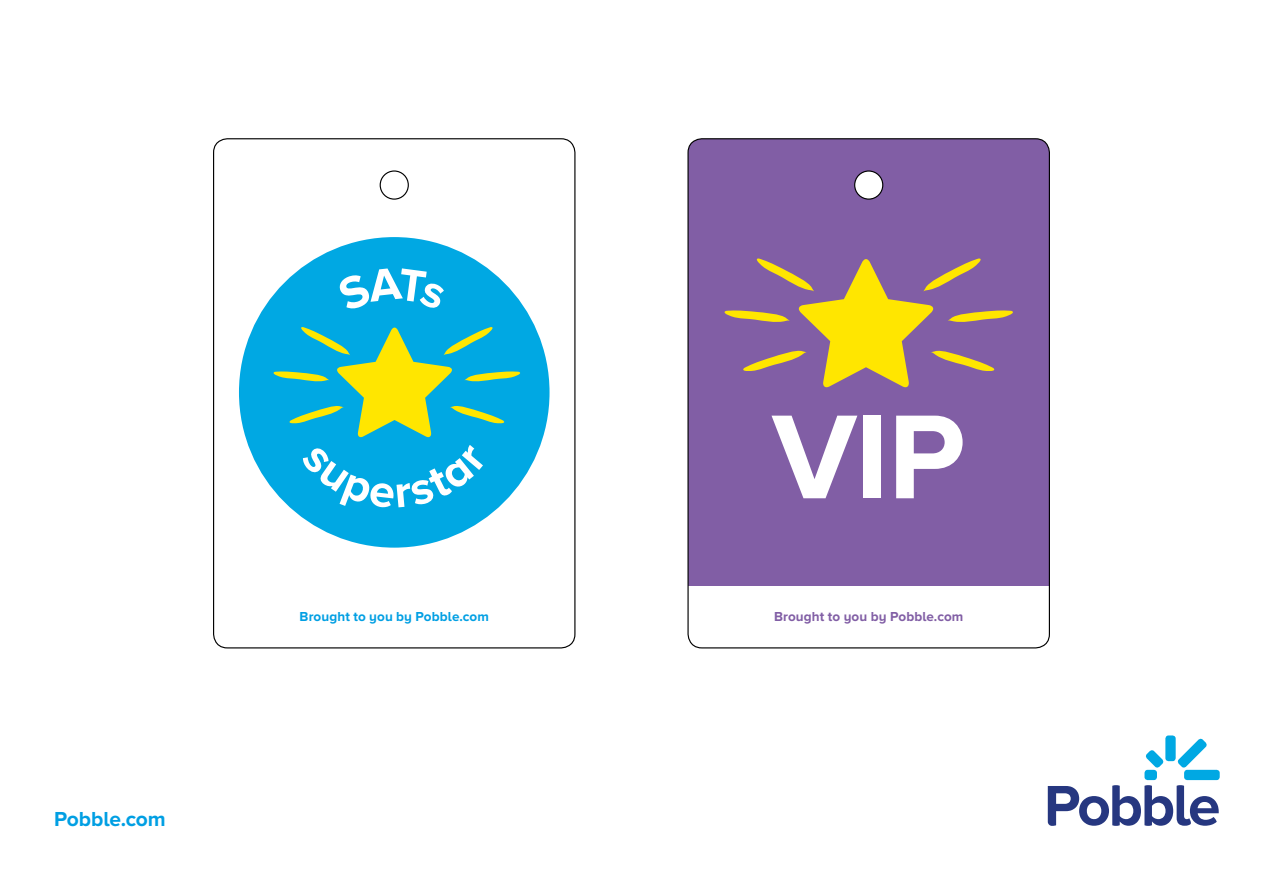
<style>
.page{position:relative;width:1263px;height:893px;background:#fff}
.page>*{position:absolute;margin:0;border:0;box-sizing:border-box;transform-origin:0 0}
.t1{font:700 123.9px "Proxima Nova A";color:#fff}
.t2{font:700 21px "Proxima Nova A";letter-spacing:-.005em;color:#009fe3}
.t3{font:700 13.5px "Proxima Nova A";letter-spacing:.01em;color:#009fe3}
.t4{font:700 13.5px "Proxima Nova A";letter-spacing:.01em;color:#815ea5}
</style>
<div class="page">
<div style="left:1165px;top:735px;width:11px;height:26px;background:#00a8e3;border-radius:3px"></div>
<svg style="left:1177px;top:738px;width:30px;height:30px"></svg>
<div style="left:1144px;top:770px;width:13px;height:10px;background:#00a8e3;border-radius:3px"></div>
<div style="left:1184px;top:770px;width:36px;height:10px;background:#00a8e3;border-radius:3px"></div>
<svg style="left:1145px;top:750px;width:19px;height:18px"></svg>
<svg style="left:1048px;top:785px;width:171px;height:41px"></svg>
<div style="left:688px;top:139px;width:361px;height:446px;background:#815ea5"></div>
<div style="left:239px;top:237px;width:310px;height:311px;background:#00a8e3;border-radius:50%"></div>
<svg style="left:273px;top:327px;width:247px;height:110px"></svg>
<svg style="left:724px;top:258px;width:289px;height:129px;background:#a58575"></svg>
<div style="left:855px;top:171px;width:28px;height:28px;background:#fff;border-radius:50%"></div>
<div style="left:854px;top:170px;width:29px;height:30px;border:1px solid #000;border-radius:50%"></div>
<div style="left:380px;top:170px;width:29px;height:30px;border:1px solid #000;border-radius:50%"></div>
<h2 class="t2" style="left:54px;top:807px;width:113px">Pobble.com</h2>
<h1 class="t1" style="left:772px;top:386px;width:195px">VIP</h1>
<p class="t3" style="left:299px;top:609px;width:191px">Brought to you by Pobble.com</p>
<p class="t4" style="left:774px;top:609px;width:191px">Brought to you by Pobble.com</p>
</div>
